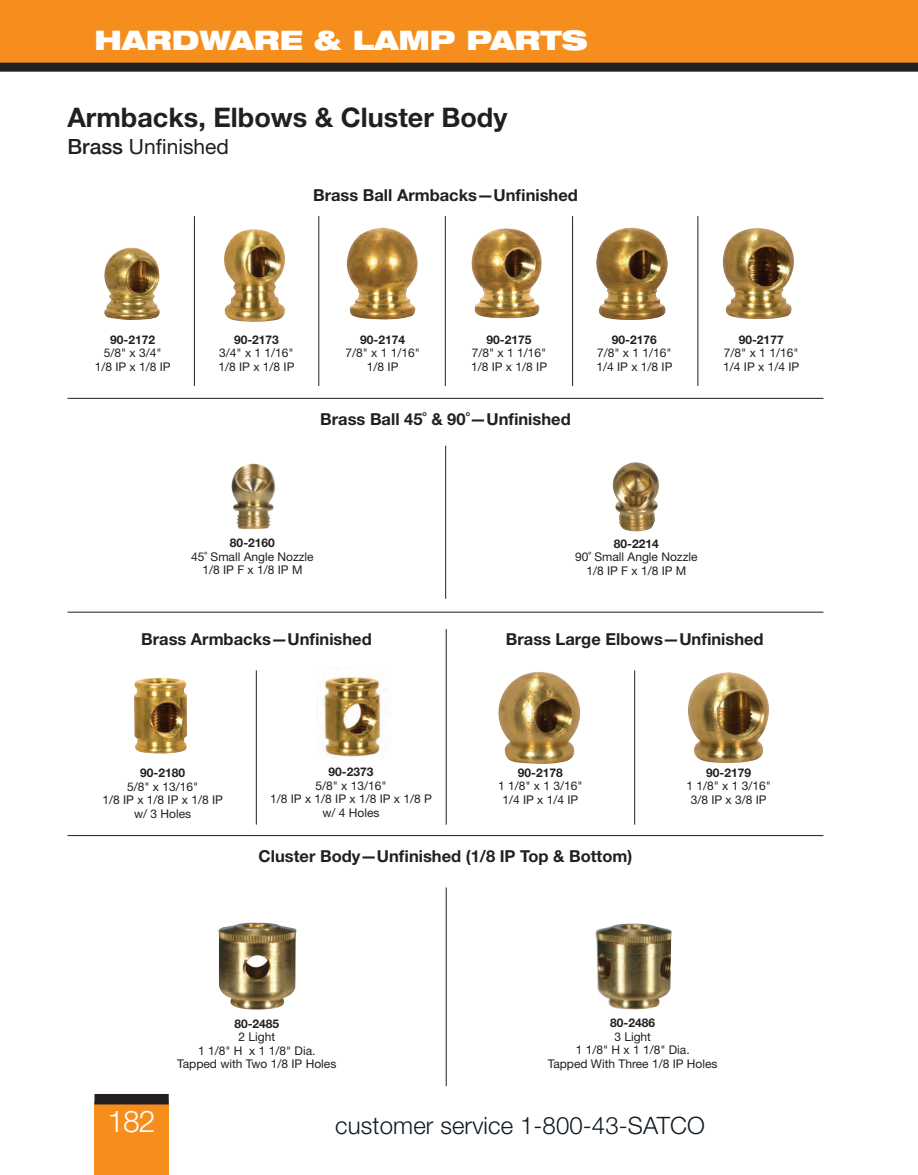
<style>
.page{position:relative;width:918px;height:1175px;background:#fff}
.page>*{position:absolute;margin:0;border:0;box-sizing:border-box;transform-origin:0 0}
.t1{font:300 30px "Helvetica Neue LT Std";color:#fff}
.t2{font:700 27px "Helvetica Neue LT Std";color:#231f20}
.t3{font:900 expanded 27px "Helvetica Neue LT Std";color:#fff}
.t4{font:300 24px "Helvetica Neue LT Std";letter-spacing:.005em;color:#101a21}
.t5{font:21px "Helvetica Neue LT Std";color:#231f20}
.t6{font:700 16.5px "Helvetica Neue LT Std";color:#231f20}
.t7{font:12px/13.5px "Helvetica Neue LT Std";color:#231f20;text-align:center}
.t8{font:700 12px "Helvetica Neue LT Std";color:#231f20}
.s1{font-weight:500}
</style>
<div class="page">
<div style="left:0;top:0;width:918px;height:63px;background:#f68e1e"></div>
<div style="left:94px;top:1101px;width:75px;height:73px;background:#f68e1e"></div>
<div style="left:94px;top:1094px;width:75px;height:10px;background:#231f20"></div>
<div style="left:0;top:63px;width:918px;height:9px;background:#231f20"></div>
<img style="left:104px;top:247px;width:56px;height:73px">
<img style="left:224px;top:229px;width:61px;height:93px">
<img style="left:346px;top:228px;width:72px;height:92px">
<img style="left:471px;top:228px;width:71px;height:90px">
<img style="left:596px;top:228px;width:72px;height:92px">
<img style="left:722px;top:228px;width:72px;height:91px">
<img style="left:134px;top:678px;width:53px;height:75px">
<img style="left:323px;top:667px;width:58px;height:91px">
<img style="left:498px;top:672px;width:83px;height:92px">
<img style="left:688px;top:672px;width:81px;height:91px">
<hr style="left:68px;top:398px;width:756px;height:1px;background:#231f20">
<img style="left:231px;top:463px;width:45px;height:66px">
<img style="left:612px;top:462px;width:47px;height:69px">
<img style="left:219px;top:922px;width:78px;height:87px">
<img style="left:595px;top:923px;width:77px;height:86px">
<hr style="left:68px;top:612px;width:756px;height:1px;background:#231f20">
<hr style="left:194px;top:216px;width:1px;height:170px;background:#231f20">
<hr style="left:319px;top:216px;width:1px;height:170px;background:#231f20">
<hr style="left:445px;top:216px;width:1px;height:170px;background:#231f20">
<hr style="left:572px;top:216px;width:1px;height:170px;background:#231f20">
<hr style="left:698px;top:216px;width:1px;height:170px;background:#231f20">
<hr style="left:445px;top:446px;width:1px;height:153px;background:#231f20">
<hr style="left:446px;top:629px;width:1px;height:195px;background:#231f20">
<hr style="left:256px;top:670px;width:1px;height:154px;background:#231f20">
<hr style="left:634px;top:670px;width:1px;height:154px;background:#231f20">
<hr style="left:68px;top:835px;width:756px;height:1px;background:#231f20">
<hr style="left:446px;top:887px;width:1px;height:199px;background:#231f20">
<h2 class="t3" style="left:94px;top:23px;width:495px">HARDWARE &amp; LAMP PARTS</h2>
<h2 class="t2" style="left:68px;top:101px;width:441px">Armbacks, Elbows &amp; Cluster Body</h2>
<h3 class="t5" style="left:68px;top:134px;width:163px"><span class="s1">Brass</span> Unfinished</h3>
<h3 class="t6" style="left:313px;top:185px;width:266px">Brass Ball Armbacks—Unfinished</h3>
<p class="t8" style="left:110px;top:332px;width:46px">90-2172</p>
<p class="t7" style="left:95px;top:346px;width:78px">5/8" x 3/4"<br>1/8 IP x 1/8 IP</p>
<p class="t8" style="left:234px;top:332px;width:46px">90-2173</p>
<p class="t7" style="left:219px;top:346px;width:78px;text-align:left">3/4" x 1 1/16"<br>1/8 IP x 1/8 IP</p>
<p class="t8" style="left:360px;top:332px;width:46px">90-2174</p>
<p class="t7" style="left:346px;top:346px;width:76px">7/8" x 1 1/16"<br>1/8 IP</p>
<p class="t8" style="left:487px;top:332px;width:46px">90-2175</p>
<p class="t7" style="left:471px;top:346px;width:78px;text-align:left">7/8" x 1 1/16"<br>1/8 IP x 1/8 IP</p>
<h3 class="t6" style="left:320px;top:409px;width:252px">Brass Ball 45˚ &amp; 90˚—Unfinished</h3>
<p class="t8" style="left:612px;top:332px;width:46px">90-2176</p>
<p class="t7" style="left:596px;top:346px;width:78px;text-align:left">7/8" x 1 1/16"<br>1/4 IP x 1/8 IP</p>
<p class="t8" style="left:739px;top:332px;width:46px">90-2177</p>
<p class="t7" style="left:723px;top:346px;width:78px;text-align:left">7/8" x 1 1/16"<br>1/4 IP x 1/4 IP</p>
<p class="t8" style="left:230px;top:535px;width:46px">80-2160</p>
<p class="t7" style="left:191px;top:549px;width:124px">45˚ Small Angle Nozzle<br>1/8 IP F x 1/8 IP M</p>
<p class="t8" style="left:614px;top:536px;width:46px">80-2214</p>
<p class="t7" style="left:575px;top:550px;width:124px">90˚ Small Angle Nozzle<br>1/8 IP F x 1/8 IP M</p>
<h3 class="t6" style="left:141px;top:629px;width:232px">Brass Armbacks—Unfinished</h3>
<p class="t8" style="left:140px;top:765px;width:46px">90-2180</p>
<p class="t7" style="left:103px;top:779px;width:122px">5/8" x 13/16"<br>1/8 IP x 1/8 IP x 1/8 IP w/ 3 Holes</p>
<p class="t8" style="left:329px;top:764px;width:46px">90-2373</p>
<p class="t7" style="left:270px;top:778px;width:163px">5/8" x 13/16"<br>1/8 IP x 1/8 IP x 1/8 IP x 1/8 P w/ 4 Holes</p>
<h3 class="t6" style="left:506px;top:629px;width:259px">Brass Large Elbows—Unfinished</h3>
<p class="t8" style="left:518px;top:765px;width:46px">90-2178</p>
<p class="t7" style="left:498px;top:779px;width:86px">1 1/8" x 1 3/16"<br>1/4 IP x 1/4 IP</p>
<p class="t8" style="left:706px;top:765px;width:46px">90-2179</p>
<p class="t7" style="left:687px;top:779px;width:86px">1 1/8" x 1 3/16"<br>3/8 IP x 3/8 IP</p>
<h3 class="t6" style="left:259px;top:846px;width:375px">Cluster Body—Unfinished (1/8 IP Top &amp; Bottom)</h3>
<p class="t8" style="left:234px;top:1015px;width:46px">80-2485</p>
<p class="t7" style="left:177px;top:1029px;width:161px">2 Light<br>1 1/8" H x 1 1/8" Dia.<br>Tapped with Two 1/8 IP Holes</p>
<p class="t8" style="left:610px;top:1015px;width:46px">80-2486</p>
<p class="t7" style="left:548px;top:1029px;width:171px">3 Light<br>1 1/8" H x 1 1/8" Dia.<br>Tapped With Three 1/8 IP Holes</p>
<h1 class="t1" style="left:108px;top:1103px;width:49px">182</h1>
<h3 class="t4" style="left:335px;top:1110px;width:371px">customer service 1-800-43-SATCO</h3>
</div>
